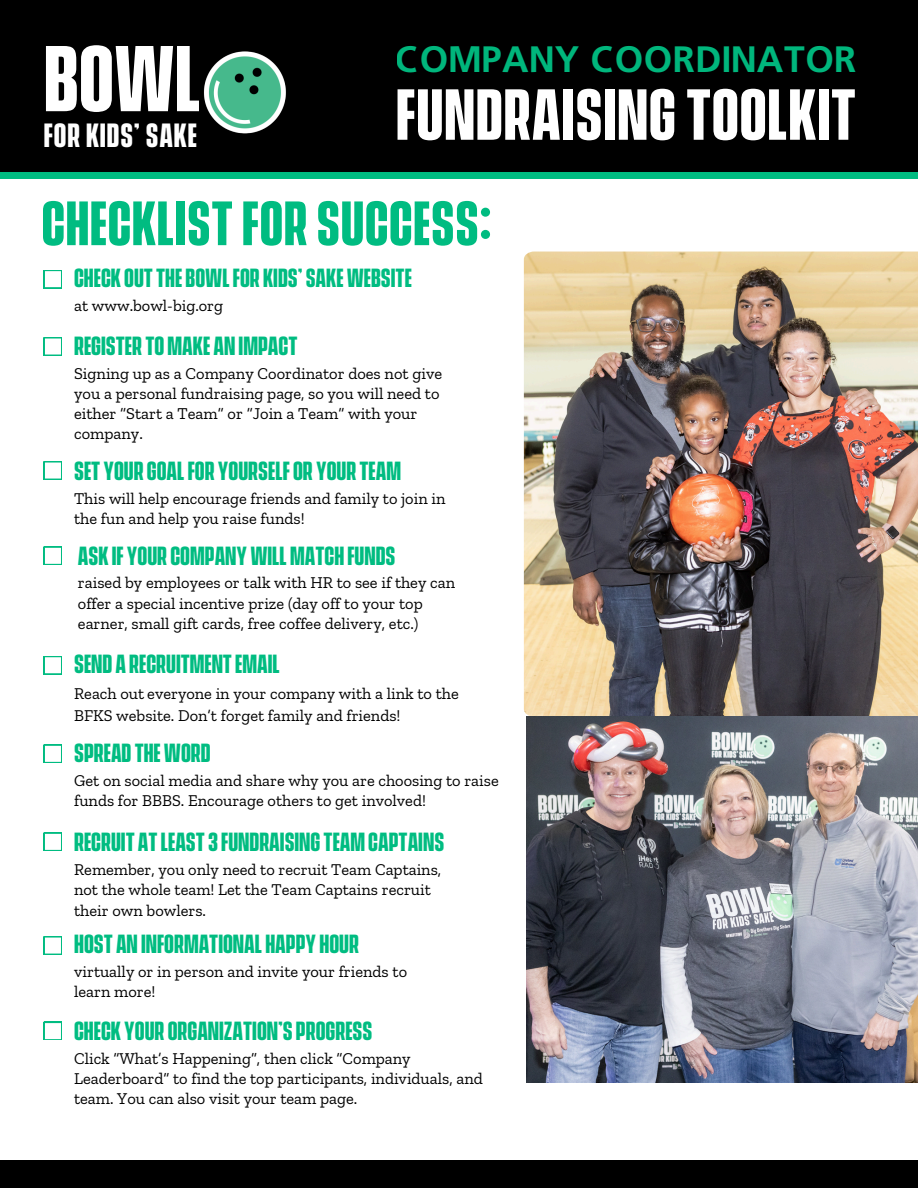
<style>
.page{position:relative;width:918px;height:1188px;background:#fff}
.page>*{position:absolute;margin:0;border:0;box-sizing:border-box;transform-origin:0 0}
.t1{font:700 85.05px "Vanguard CF";color:#fff}
.t2{font:700 65.85px "Vanguard CF";letter-spacing:.01em;color:#fff}
.t3{font:700 57px "Vanguard CF";letter-spacing:.01em;color:#00bc81}
.t4{font:700 36.75px "Crave Sans";letter-spacing:.015em;color:#00bc81}
.t5{font:700 30.6px "Vanguard CF";letter-spacing:.03em;color:#fff}
.t6{font:700 24px "Vanguard CF";color:#00bc81}
.t7{font:16.5px/20.2px "Zilla Slab";color:#000}
</style>
<div class="page">
<div style="left:0;top:0;width:918px;height:176px;background:#000"></div>
<img style="left:204px;top:51px;width:82px;height:83px">
<div style="left:0;top:173px;width:918px;height:6px;background:#00bc81"></div>
<img style="left:524px;top:252px;width:394px;height:465px">
<div style="left:0;top:1161px;width:918px;height:27px;background:#000"></div>
<img style="left:526px;top:717px;width:392px;height:365px">
<svg style="left:44px;top:270px;width:18px;height:18px"></svg>
<svg style="left:44px;top:337px;width:18px;height:18px"></svg>
<svg style="left:44px;top:461px;width:18px;height:18px"></svg>
<svg style="left:44px;top:547px;width:18px;height:18px"></svg>
<svg style="left:44px;top:656px;width:18px;height:18px"></svg>
<svg style="left:44px;top:745px;width:18px;height:18px"></svg>
<svg style="left:44px;top:833px;width:18px;height:18px"></svg>
<svg style="left:44px;top:936px;width:18px;height:18px"></svg>
<svg style="left:44px;top:1022px;width:18px;height:18px"></svg>
<h4 class="t1" style="left:44px;top:46px;width:159px">BOWL</h4>
<h4 class="t5" style="left:44px;top:124px;width:155px">FOR KIDS’ SAKE</h4>
<h3 class="t4" style="left:396px;top:36px;width:463px">COMPANY COORDINATOR</h3>
<p class="t2" style="left:396px;top:89px;width:461px">FUNDRAISING TOOLKIT</p>
<p class="t3" style="left:42px;top:202px;width:451px">CHECKLISTFOR SUCCESS:</p>
<h5 class="t6" style="left:74px;top:269px;width:339px">CHECK OUTTHE BOWLFOR KIDS’ SAKEWEBSITE</h5>
<h5 class="t7" style="left:74px;top:295px;width:151px">at www.bowl-big.org</h5>
<p class="t6" style="left:74px;top:337px;width:225px">REGISTER TOMAKE AN IMPACT</p>
<p class="t7" style="left:74px;top:363px;width:370px">Signing up as a Company Coordinator does not give you a personal fundraising page, so you will need to either “Start a Team” or “Join a Team” with your company.</p>
<h6 class="t6" style="left:74px;top:462px;width:328px">SET YOUR GOALFOR YOURSELF OR YOUR TEAM</h6>
<h6 class="t7" style="left:74px;top:488px;width:373px">This will help encourage friends and family to join in the fun and help you raise funds!</h6>
<p class="t6" style="left:78px;top:546px;width:319px">ASK IF YOUR COMPANYWILLMATCH FUNDS</p>
<p class="t7" style="left:78px;top:573px;width:379px">raised by employees or talk with HR to see if they can offer a special incentive prize (day off to your top earner, small gift cards, free coffee delivery, etc.)</p>
<h6 class="t6" style="left:74px;top:654px;width:207px">SEND A RECRUITMENTEMAIL</h6>
<h6 class="t7" style="left:74px;top:682px;width:386px;line-height:22.5px">Reach out everyone in your company with a link to the<br>BFKS website. Don’t forget family and friends!</h6>
<p class="t6" style="left:74px;top:744px;width:138px">SPREAD THEWORD</p>
<p class="t7" style="left:74px;top:770px;width:426px">Get on social media and share why you are choosing to raise funds for BBBS. Encourage others to get involved!</p>
<h6 class="t6" style="left:74px;top:833px;width:372px">RECRUIT ATLEAST 3 FUNDRAISING TEAMCAPTAINS</h6>
<h6 class="t7" style="left:74px;top:859px;width:369px">Remember, you only need to recruit Team Captains, not the whole team! Let the Team Captains recruit their own bowlers.</h6>
<p class="t6" style="left:74px;top:935px;width:286px">HOST AN INFORMATIONAL HAPPY HOUR</p>
<p class="t7" style="left:74px;top:961px;width:334px">virtually or in person and invite your friends to learn more!</p>
<h6 class="t6" style="left:74px;top:1022px;width:300px">CHECK YOUR ORGANIZATION’S PROGRESS</h6>
<h6 class="t7" style="left:74px;top:1048px;width:410px">Click “What’s Happening”, then click “Company<br>Leaderboard” to find the top participants, individuals, and team. You can also visit your team page.</h6>
</div>
